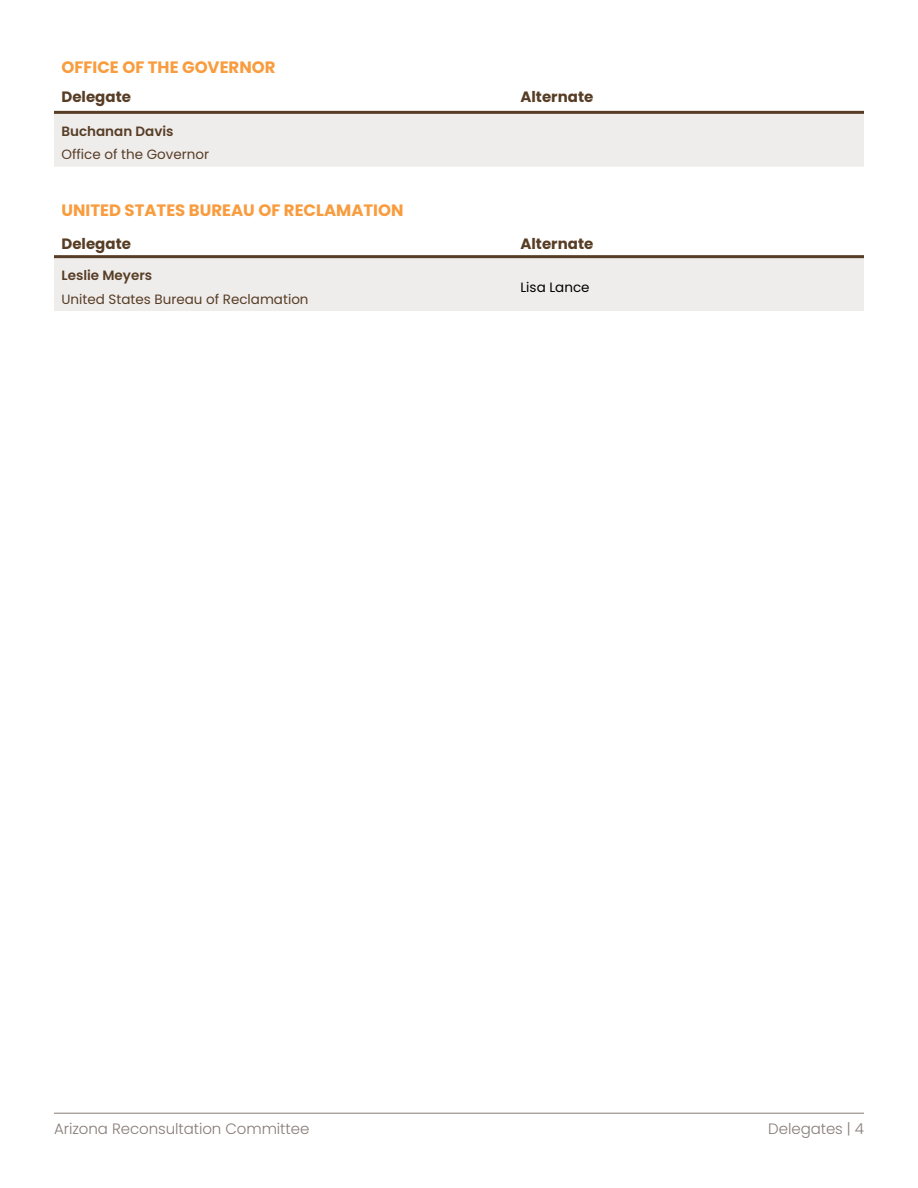
<style>
.page{position:relative;width:918px;height:1188px;background:#fff}
.page>*{position:absolute;margin:0;border:0;box-sizing:border-box;transform-origin:0 0}
.t1{font:700 16.5px "Poppins";color:#f89c3e}
.t2{font:300 15px "Poppins";letter-spacing:-.005em;color:#877b77}
.t3{font:700 15px "Poppins";color:#573d25}
.t4{font:13.5px "Poppins";color:#573d25}
.t5{font:600 13.5px "Poppins";color:#573d25}
.t6{font:13.5px "Poppins";color:#000}
</style>
<div class="page">
<hr style="left:54px;top:1113px;width:810px;height:1px;background:#877b77">
<div style="left:54px;top:114px;width:810px;height:53px;background:#efedec"></div>
<hr style="left:54px;top:111px;width:459px;height:3px;background:#573d25">
<hr style="left:513px;top:111px;width:351px;height:3px;background:#573d25">
<div style="left:54px;top:258px;width:810px;height:53px;background:#efedec"></div>
<hr style="left:54px;top:255px;width:459px;height:3px;background:#573d25">
<hr style="left:513px;top:255px;width:351px;height:3px;background:#573d25">
<p class="t1" style="left:62px;top:58px;width:216px">OFFICE OF THE GOVERNOR</p>
<p class="t3" style="left:62px;top:88px;width:71px">Delegate</p>
<p class="t3" style="left:520px;top:88px;width:74px">Alternate</p>
<p class="t5" style="left:62px;top:123px;width:114px">Buchanan Davis</p>
<p class="t4" style="left:62px;top:147px;width:149px">Office of the Governor</p>
<p class="t1" style="left:62px;top:201px;width:344px">UNITED STATES BUREAU OF RECLAMATION</p>
<p class="t3" style="left:62px;top:235px;width:71px">Delegate</p>
<p class="t3" style="left:520px;top:235px;width:74px">Alternate</p>
<p class="t5" style="left:62px;top:267px;width:92px">Leslie Meyers</p>
<p class="t4" style="left:62px;top:291px;width:249px">United States Bureau of Reclamation</p>
<p class="t6" style="left:520px;top:279px;width:71px">Lisa Lance</p>
<p class="t2" style="left:54px;top:1120px;width:257px">Arizona Reconsultation Committee</p>
<p class="t2" style="left:768px;top:1120px;width:97px">Delegates | 4</p>
</div>
